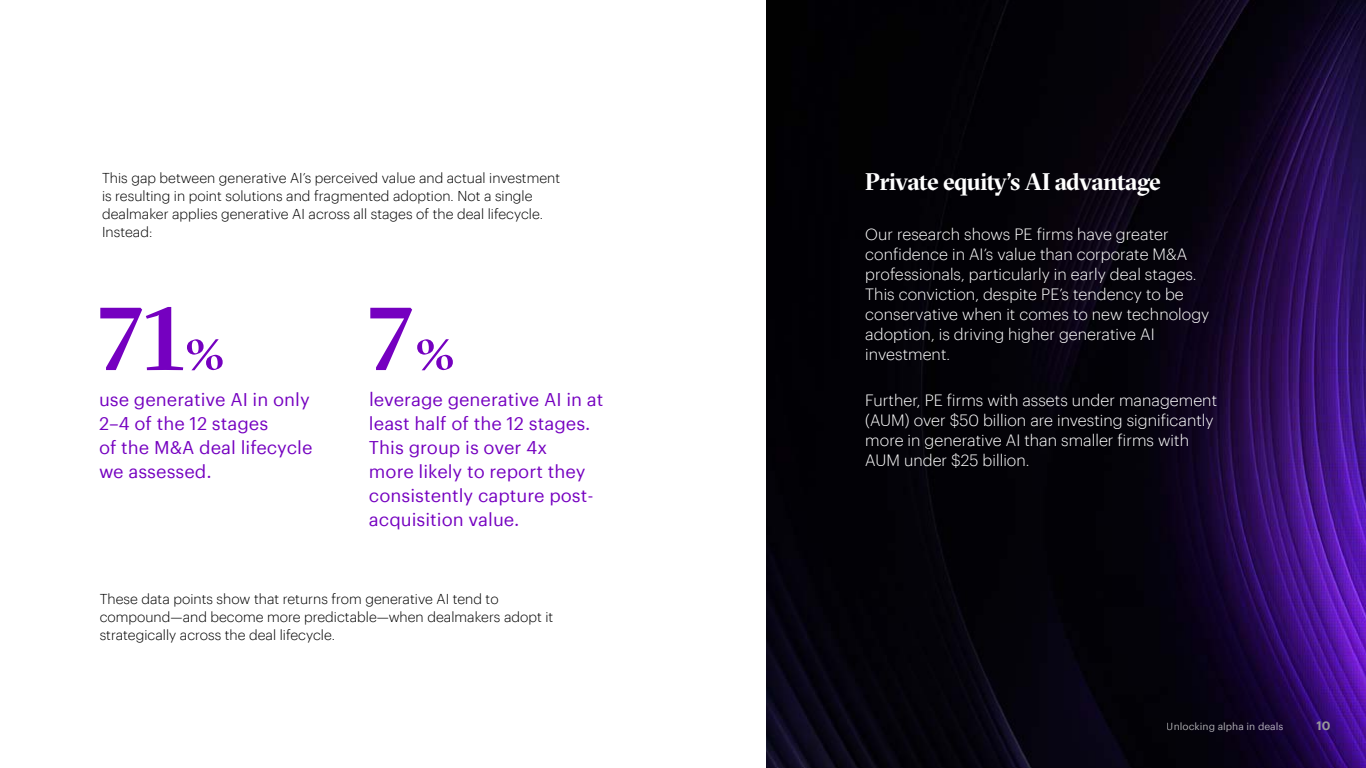
<style>
.page{position:relative;width:1366px;height:768px;background:#fff}
.page>*{position:absolute;margin:0;border:0;box-sizing:border-box;transform-origin:0 0}
.t1{font:700 89px "GT Sectra Fine";color:#7500c0}
.t2{font:700 24px "GT Sectra Fine";letter-spacing:-.035em;color:#fff}
.t3{font:18px/24px "Graphik";color:#7500c0}
.t4{font:300 16px/20px "Graphik";color:#fff}
.t5{font:300 14px/18px "Graphik";color:#000}
.t6{font:600 12px "Graphik";color:#999}
.t7{font:10px "Graphik";color:#fff}
.s1{font-weight:500;font-size:60px}
.s2{font-size:18.5px}
</style>
<div class="page">
<img style="left:767px;top:0;width:599px;height:768px">
<p class="t5" style="left:102px;top:167px;width:460px">This gap between generative AI’s perceived value and actual investment is resulting in point solutions and fragmented adoption. Not a single dealmaker applies generative AI across all stages of the deal lifecycle.<br>Instead:</p>
<h2 class="t2" style="left:865px;top:168px;width:297px">Private equity’s AI advantage</h2>
<p class="t4" style="left:865px;top:223px;width:346px">Our research shows PE firms have greater confidence in AI’s value than corporate M&amp;A professionals, particularly in early deal stages.<br>This conviction, despite PE’s tendency to be conservative when it comes to new technology adoption, is driving higher generative AI investment.</p>
<p class="t4" style="left:865px;top:389px;width:353px">Further, PE firms with assets under management (AUM) over $50 billion are investing significantly more in generative AI than smaller firms with AUM under $25 billion.</p>
<h1 class="t1" style="left:99px;top:288px;width:128px">71<span class="s1">%</span></h1>
<p class="t3" style="left:99px;top:386px;width:215px">use generative AI in only<br>2–4 of the 12 stages<br>of the M&amp;A deal lifecycle we assessed.</p>
<h1 class="t1" style="left:369px;top:288px;width:89px">7<span class="s1">%</span></h1>
<p class="t3" style="left:369px;top:386px;width:236px"><span class="s2">l</span>everage generative AI in at least half of the 12 stages.<br>This group is over 4x<br>more likely to report they consistently capture post&shy;acquisition value.</p>
<p class="t5" style="left:100px;top:589px;width:455px">These data points show that returns from generative AI tend to compound—and become more predictable—when dealmakers adopt it strategically across the deal lifecycle.</p>
<p class="t7" style="left:1167px;top:718px;width:118px">Unlocking alpha in deals</p>
<p class="t6" style="left:1317px;top:716px;width:15px">10</p>
</div>
